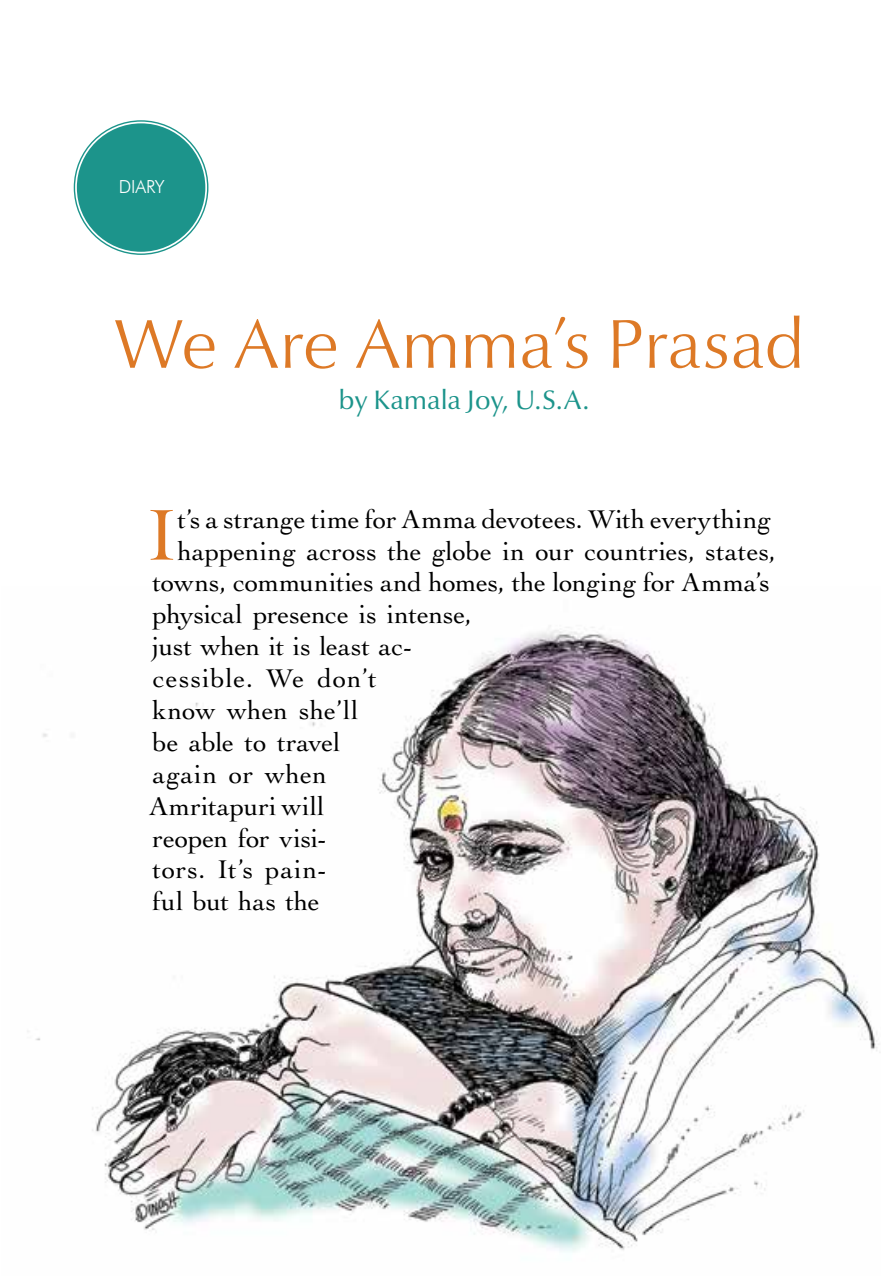
<style>
.page{position:relative;width:881px;height:1276px;background:#fff}
.page>*{position:absolute;margin:0;border:0;box-sizing:border-box;transform-origin:0 0}
.t1{font:75.83px "Cochin";color:#dd7926}
.t2{font:300 69.75px "Optima Nova LT";letter-spacing:-.01em;color:#dd7926}
.t3{font:27px "Cochin";color:#000}
.t4{font:27px "Cochin";letter-spacing:.035em;color:#000}
.t5{font:27px "Cochin";letter-spacing:.02em;color:#000}
.t6{font:27px "Optima Nova LT";color:#1c948b}
.t7{font:300 18px "Futura BT";letter-spacing:-.01em;color:#fff}
</style>
<div class="page">
<img style="left:27px;top:625px;width:853px;height:627px">
<div style="left:77px;top:123px;width:128px;height:129px;background:#1c948b;border-radius:50%"></div>
<p class="t7" style="left:119px;top:175px;width:47px">DIARY</p>
<h2 class="t2" style="left:114px;top:304px;width:693px">We Are Amma’s Prasad</h2>
<p class="t6" style="left:338px;top:384px;width:252px">by Kamala Joy, U.S.A.</p>
<h1 class="t1" style="left:147px;top:491px;width:31px">I</h1>
<p class="t3" style="left:177px;top:503px;width:595px">t’s a strange time for Amma devotees. With everything</p>
<p class="t3" style="left:177px;top:535px;width:599px">happening across the globe in our countries, states,</p>
<p class="t3" style="left:152px;top:567px;width:619px">towns, communities and homes, the longing for Amma’s</p>
<p class="t3" style="left:152px;top:599px;width:321px">physical presence is intense,</p>
<p class="t3" style="left:152px;top:631px;width:262px">just when it is least ac-</p>
<p class="t4" style="left:153px;top:663px;width:225px">cessible. We don’t</p>
<p class="t3" style="left:152px;top:695px;width:207px">know when she’ll</p>
<p class="t3" style="left:152px;top:726px;width:189px">be able to travel</p>
<p class="t5" style="left:153px;top:758px;width:176px">again or when</p>
<p class="t5" style="left:149px;top:790px;width:177px">Amritapuri will</p>
<p class="t3" style="left:152px;top:822px;width:176px">reopen for visi-</p>
<p class="t4" style="left:152px;top:854px;width:176px">tors. It’s pain-</p>
<p class="t3" style="left:152px;top:886px;width:169px">ful but has the</p>
</div>
